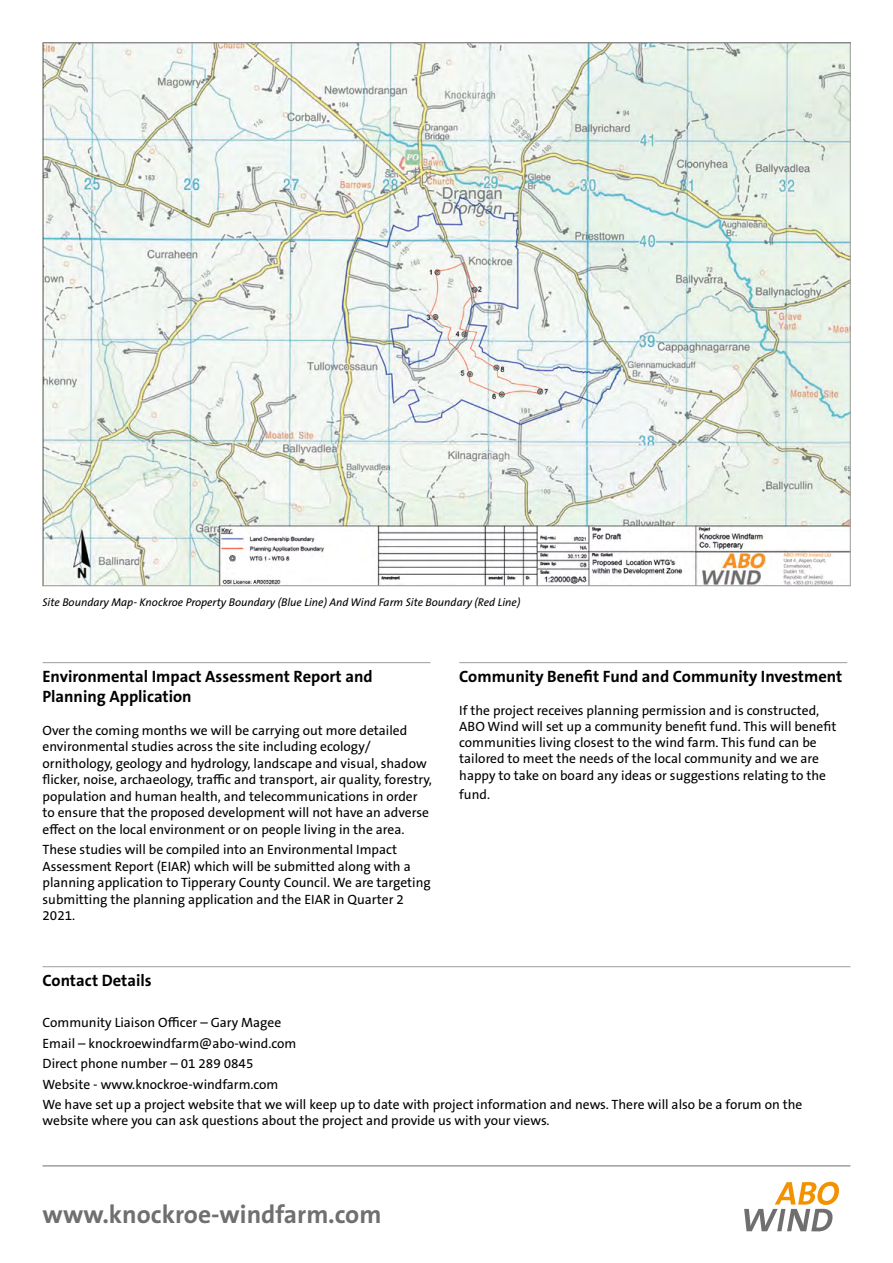
<style>
.page{position:relative;width:893px;height:1263px;background:#fff}
.page>*{position:absolute;margin:0;border:0;box-sizing:border-box;transform-origin:0 0}
.t1{font:700 25.5px "The Sans B W7";color:#706f6f}
.t2{font:700 16.5px/19.5px "The Sans B W7";color:#000}
.t3{font:13.5px/16.5px "The Sans B W5 Plain";color:#000}
.t4{font:italic 11.25px "The Sans B W5 Plain";color:#000}
</style>
<div class="page">
<svg style="left:744px;top:1182px;width:95px;height:49px"></svg>
<hr style="left:43px;top:662px;width:388px;height:1px;background:#9d9d9c">
<hr style="left:459px;top:662px;width:388px;height:1px;background:#9d9d9c">
<img style="left:44px;top:45px;width:804px;height:539px">
<hr style="left:43px;top:966px;width:807px;height:1px;background:#9d9d9c">
<hr style="left:43px;top:1166px;width:807px;height:1px;background:#706f6f">
<p class="t4" style="left:42px;top:595px;width:479px">Site Boundary Map- Knockroe Property Boundary (Blue Line) And Wind Farm Site Boundary (Red Line)</p>
<p class="t2" style="left:43px;top:667px;width:332px">Environmental Impact Assessment Report and<br>Planning Application</p>
<p class="t3" style="left:43px;top:722px;width:391px">Over the coming months we will be carrying out more detailed environmental studies across the site including ecology/ ornithology, geology and hydrology, landscape and visual, shadow flicker, noise, archaeology, traffic and transport, air quality, forestry, population and human health, and telecommunications in order to ensure that the proposed development will not have an adverse effect on the local environment or on people living in the area.</p>
<p class="t3" style="left:43px;top:841px;width:390px">These studies will be compiled into an Environmental Impact Assessment Report (EIAR) which will be submitted along with a planning application to Tipperary County Council. We are targeting submitting the planning application and the EIAR in Quarter 2<br>2021.</p>
<p class="t2" style="left:459px;top:667px;width:385px">Community Benefit Fund and Community Investment</p>
<p class="t3" style="left:459px;top:702px;width:379px">If the project receives planning permission and is constructed, ABO Wind will set up a community benefit fund. This will benefit communities living closest to the wind farm. This fund can be tailored to meet the needs of the local community and we are happy to take on board any ideas or suggestions relating to the</p>
<p class="t3" style="left:459px;top:786px;width:32px">fund.</p>
<p class="t2" style="left:43px;top:971px;width:111px">Contact Details</p>
<p class="t3" style="left:43px;top:1012px;width:761px;line-height:20.4px">Community Liaison Officer – Gary Magee<br>Email – knockroewindfarm@abo-wind.com<br>Direct phone number – 01 289 0845<br>Website - www.knockroe-windfarm.com<br>We have set up a project website that we will keep up to date with project information and news. There will also be a forum on the</p>
<p class="t3" style="left:43px;top:1112px;width:509px">website where you can ask questions about the project and provide us with your views.</p>
<h1 class="t1" style="left:43px;top:1198px;width:340px">www.knockroe-windfarm.com</h1>
</div>
